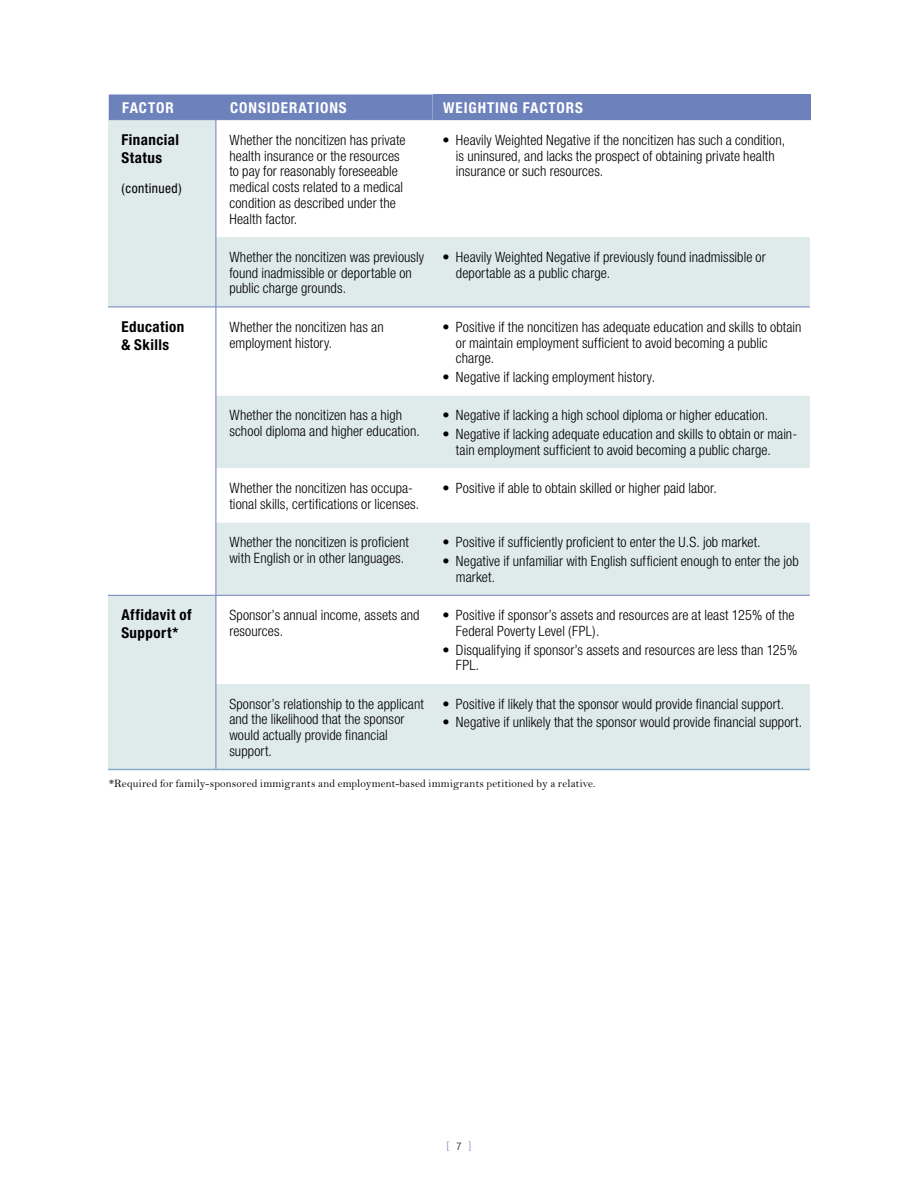
<style>
.page{position:relative;width:918px;height:1188px;background:#fff}
.page>*{position:absolute;margin:0;border:0;box-sizing:border-box;transform-origin:0 0}
.t1{font:700 condensed 15px/18px "Helvetica Neue";letter-spacing:.03em;color:#000}
.t2{font:700 condensed 15px "Helvetica Neue";letter-spacing:.06em;color:#fff}
.t3{font:300 condensed 14.25px/15.8px "Helvetica Neue";letter-spacing:.005em;color:#000}
.t4{font:condensed 13.5px "Helvetica Neue";letter-spacing:.03em;color:#000}
.t5{font:11.25px "Bell MT Pro";letter-spacing:.015em;color:#000}
.t6{font:300 condensed 10.5px "Helvetica Neue";color:#6d81bb}
.s1{color:#000}
</style>
<div class="page">
<div style="left:108px;top:684px;width:702px;height:85px;background:#dfeaeb"></div>
<svg style="left:108px;top:120px;width:702px;height:564px"></svg>
<hr style="left:108px;top:769px;width:108px;height:1px;background:#83afc6">
<hr style="left:216px;top:769px;width:216px;height:1px;background:#83afc6">
<hr style="left:432px;top:769px;width:378px;height:1px;background:#83afc6">
<hr style="left:108px;top:595px;width:108px;height:1px;background:#6d81bb">
<hr style="left:216px;top:595px;width:216px;height:1px;background:#6d81bb">
<hr style="left:432px;top:595px;width:378px;height:1px;background:#6d81bb">
<hr style="left:108px;top:307px;width:108px;height:1px;background:#6d81bb">
<hr style="left:216px;top:307px;width:216px;height:1px;background:#6d81bb">
<hr style="left:432px;top:307px;width:378px;height:1px;background:#6d81bb">
<hr style="left:216px;top:120px;width:1px;height:117px;background:#6d81bb">
<hr style="left:216px;top:237px;width:1px;height:70px;background:#6d81bb">
<hr style="left:216px;top:307px;width:1px;height:89px;background:#6d81bb">
<hr style="left:216px;top:396px;width:1px;height:72px;background:#6d81bb">
<hr style="left:216px;top:468px;width:1px;height:54px;background:#6d81bb">
<hr style="left:216px;top:522px;width:1px;height:73px;background:#6d81bb">
<hr style="left:216px;top:595px;width:1px;height:89px;background:#6d81bb">
<hr style="left:216px;top:684px;width:1px;height:85px;background:#6d81bb">
<div style="left:109px;top:94px;width:324px;height:25px;background:#6d81bb"></div>
<div style="left:433px;top:94px;width:378px;height:26px;background:#6d81bb"></div>
<hr style="left:109px;top:119px;width:108px;height:1px;background:#6d81bb">
<hr style="left:217px;top:119px;width:216px;height:1px;background:#6d81bb">
<p class="t2" style="left:122px;top:98px;width:53px">FACTOR</p>
<p class="t2" style="left:230px;top:98px;width:118px">CONSIDERATIONS</p>
<p class="t2" style="left:443px;top:98px;width:141px">WEIGHTING FACTORS</p>
<p class="t1" style="left:121px;top:131px;width:59px">Financial<br>Status</p>
<p class="t4" style="left:121px;top:181px;width:62px">(continued)</p>
<p class="t3" style="left:229px;top:132px;width:178px">Whether the noncitizen has private health insurance or the resources to pay for reasonably foreseeable medical costs related to a medical condition as described under the<br>Health factor.</p>
<p class="t3" style="left:456px;top:132px;width:331px;text-indent:-13px">• Heavily Weighted Negative if the noncitizen has such a condition, is uninsured, and lacks the prospect of obtaining private health insurance or such resources.</p>
<p class="t3" style="left:229px;top:249px;width:196px">Whether the noncitizen was previously found inadmissible or deportable on public charge grounds.</p>
<p class="t3" style="left:456px;top:249px;width:311px;text-indent:-13px">• Heavily Weighted Negative if previously found inadmissible or deportable as a public charge.</p>
<p class="t1" style="left:121px;top:318px;width:64px">Education &amp; Skills</p>
<p class="t3" style="left:229px;top:319px;width:156px">Whether the noncitizen has an employment history.</p>
<p class="t3" style="left:456px;top:319px;width:347px;text-indent:-13px">• Positive if the noncitizen has adequate education and skills to obtain or maintain employment sufficient to avoid becoming a public charge.</p>
<p class="t3" style="left:442px;top:369px;width:214px">• Negative if lacking employment history.</p>
<p class="t3" style="left:229px;top:407px;width:192px">Whether the noncitizen has a high school diploma and higher education.</p>
<p class="t3" style="left:442px;top:407px;width:327px">• Negative if lacking a high school diploma or higher education.</p>
<p class="t3" style="left:456px;top:426px;width:343px;text-indent:-14px">• Negative if lacking adequate education and skills to obtain or main&shy;tain employment sufficient to avoid becoming a public charge.</p>
<p class="t3" style="left:229px;top:480px;width:191px">Whether the noncitizen has occupa&shy;tional skills, certifications or licenses.</p>
<p class="t3" style="left:442px;top:480px;width:276px">• Positive if able to obtain skilled or higher paid labor.</p>
<p class="t3" style="left:229px;top:534px;width:181px">Whether the noncitizen is proficient with English or in other languages.</p>
<p class="t3" style="left:442px;top:534px;width:320px">• Positive if sufficiently proficient to enter the U.S. job market.</p>
<p class="t3" style="left:456px;top:553px;width:344px;text-indent:-13px">• Negative if unfamiliar with English sufficient enough to enter the job market.</p>
<p class="t1" style="left:121px;top:606px;width:72px">Affidavit of<br>Support*</p>
<p class="t3" style="left:229px;top:607px;width:192px">Sponsor’s annual income, assets and resources.</p>
<p class="t3" style="left:456px;top:607px;width:340px;text-indent:-13px">• Positive if sponsor’s assets and resources are at least 125% of the<br>Federal Poverty Level (FPL).</p>
<p class="t3" style="left:456px;top:642px;width:343px;text-indent:-13px">• Disqualifying if sponsor’s assets and resources are less than 125%<br>FPL.</p>
<p class="t3" style="left:229px;top:696px;width:196px">Sponsor’s relationship to the applicant and the likelihood that the sponsor would actually provide financial support.</p>
<p class="t3" style="left:442px;top:696px;width:343px">• Positive if likely that the sponsor would provide financial support.</p>
<p class="t3" style="left:442px;top:714px;width:361px">• Negative if unlikely that the sponsor would provide financial support.</p>
<p class="t5" style="left:109px;top:777px;width:488px">*Required for family-sponsored immigrants and employment-based immigrants petitioned by a relative.</p>
<p class="t6" style="left:447px;top:1140px;width:26px">[ <span class="s1">7</span> ]</p>
</div>
